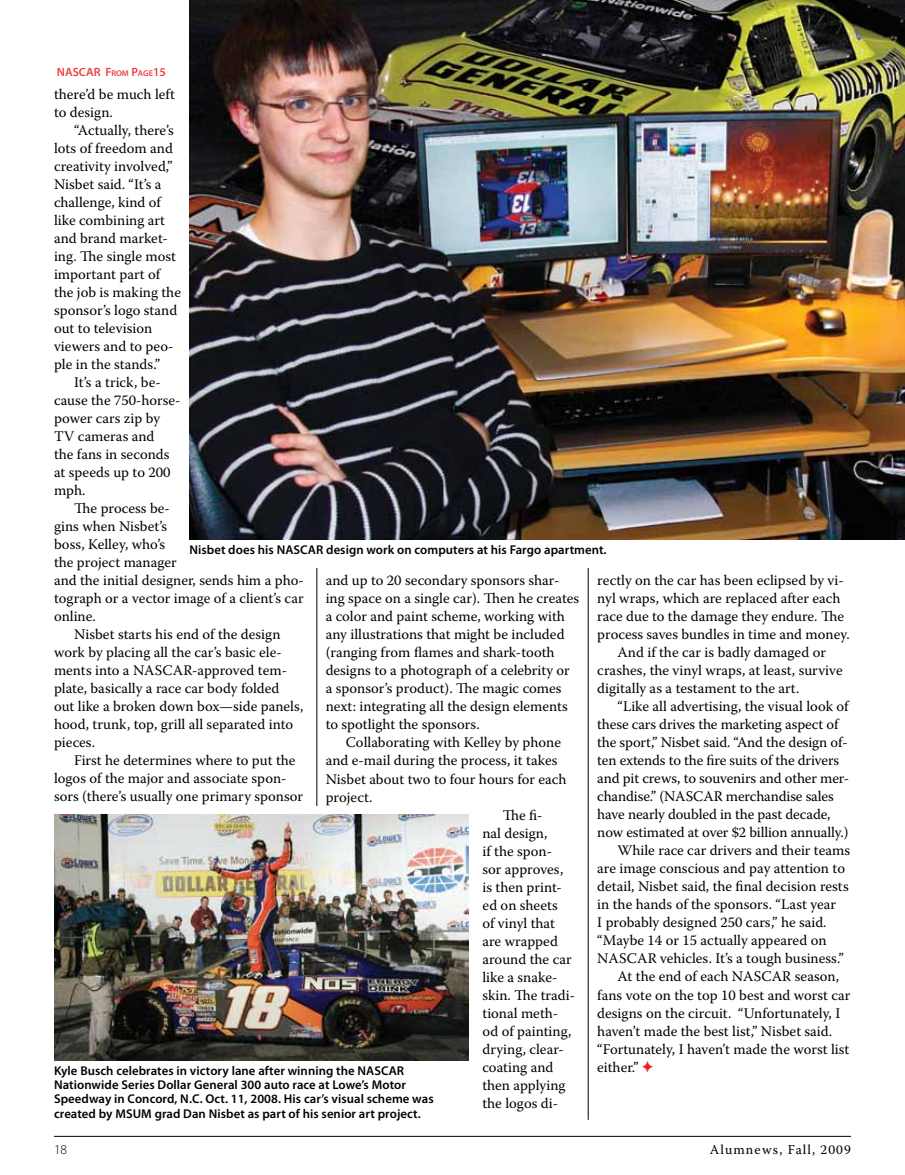
<style>
.page{position:relative;width:905px;height:1175px;background:#fff}
.page>*{position:absolute;margin:0;border:0;box-sizing:border-box;transform-origin:0 0}
.t1{font:14.7px/18px "Warnock Pro";color:#000}
.t2{font:13.5px "Warnock Pro";letter-spacing:.08em;color:#000}
.t3{font:300 13.5px "Myriad Pro";color:#000}
.t4{font:600 12.75px/14.2px "Myriad Pro";letter-spacing:.005em;color:#000}
.t5{font:600 12px "Myriad Pro";color:#ef3e42}
.s1{font-size:8.4px}
</style>
<div class="page">
<hr style="left:316px;top:76px;width:1px;height:1044px;background:#000">
<hr style="left:588px;top:75px;width:1px;height:1044px;background:#000">
<hr style="left:54px;top:1136px;width:796px;height:1px;background:#000">
<img style="left:54px;top:814px;width:415px;height:246px">
<img style="left:189px;top:0;width:715px;height:540px">
<p class="t5" style="left:57px;top:64px;width:110px">NASCAR F<span class="s1">ROM</span> P<span class="s1">AGE</span>15</p>
<p class="t1" style="left:54px;top:85px;width:122px">there’d be much left to design.</p>
<p class="t1" style="left:54px;top:121px;width:128px;text-indent:20px">“Actually, there’s lots of freedom and creativity involved,”<br>Nisbet said. “It’s a challenge, kind of like combining art and brand market&shy;ing. The single most important part of the job is making the sponsor’s logo stand out to television viewers and to peo&shy;ple in the stands.”</p>
<p class="t1" style="left:54px;top:373px;width:128px;text-indent:20px">It’s a trick, be&shy;cause the 750-horse&shy;power cars zip by<br>TV cameras and<br>the fans in seconds at speeds up to 200 mph.</p>
<p class="t1" style="left:74px;top:499px;width:97px">The process be-</p>
<p class="t1" style="left:54px;top:517px;width:115px">gins when Nisbet’s</p>
<p class="t1" style="left:54px;top:535px;width:113px">boss, Kelley, who’s</p>
<p class="t1" style="left:54px;top:553px;width:124px">the project manager</p>
<p class="t1" style="left:54px;top:571px;width:251px">and the initial designer, sends him a pho-</p>
<p class="t1" style="left:54px;top:589px;width:251px">tograph or a vector image of a client’s car</p>
<p class="t1" style="left:54px;top:607px;width:43px">online.</p>
<p class="t1" style="left:74px;top:625px;width:208px">Nisbet starts his end of the design</p>
<p class="t1" style="left:54px;top:643px;width:229px">work by placing all the car’s basic ele-</p>
<p class="t1" style="left:54px;top:661px;width:234px">ments into a NASCAR-approved tem-</p>
<p class="t1" style="left:54px;top:679px;width:227px">plate, basically a race car body folded</p>
<p class="t1" style="left:54px;top:697px;width:251px">out like a broken down box—side panels,</p>
<p class="t1" style="left:54px;top:715px;width:241px">hood, trunk, top, grill all separated into</p>
<p class="t1" style="left:54px;top:733px;width:43px">pieces.</p>
<p class="t1" style="left:74px;top:751px;width:223px">First he determines where to put the</p>
<p class="t1" style="left:54px;top:769px;width:234px">logos of the major and associate spon-</p>
<p class="t1" style="left:54px;top:787px;width:251px">sors (there’s usually one primary sponsor</p>
<p class="t4" style="left:189px;top:542px;width:419px">Nisbet does his NASCAR design work on computers at his Fargo apartment.</p>
<p class="t1" style="left:597px;top:571px;width:248px">rectly on the car has been eclipsed by vi-</p>
<p class="t1" style="left:597px;top:589px;width:244px">nyl wraps, which are replaced after each</p>
<p class="t1" style="left:597px;top:607px;width:248px">race due to the damage they endure. The</p>
<p class="t1" style="left:597px;top:625px;width:254px">process saves bundles in time and money.</p>
<p class="t1" style="left:617px;top:643px;width:210px">And if the car is badly damaged or</p>
<p class="t1" style="left:597px;top:661px;width:247px">crashes, the vinyl wraps, at least, survive</p>
<p class="t1" style="left:597px;top:679px;width:204px">digitally as a testament to the art.</p>
<p class="t1" style="left:617px;top:697px;width:232px">“Like all advertising, the visual look of</p>
<p class="t1" style="left:597px;top:715px;width:243px">these cars drives the marketing aspect of</p>
<p class="t1" style="left:597px;top:733px;width:252px">the sport,” Nisbet said. “And the design of-</p>
<p class="t1" style="left:597px;top:751px;width:243px">ten extends to the fire suits of the drivers</p>
<p class="t1" style="left:597px;top:769px;width:253px">and pit crews, to souvenirs and other mer-</p>
<p class="t1" style="left:597px;top:787px;width:238px">chandise.” (NASCAR merchandise sales</p>
<p class="t1" style="left:597px;top:805px;width:235px">have nearly doubled in the past decade,</p>
<p class="t1" style="left:597px;top:823px;width:253px">now estimated at over $2 billion annually.)</p>
<p class="t1" style="left:617px;top:841px;width:234px">While race car drivers and their teams</p>
<p class="t1" style="left:597px;top:859px;width:249px">are image conscious and pay attention to</p>
<p class="t1" style="left:597px;top:877px;width:253px">detail, Nisbet said, the final decision rests</p>
<p class="t1" style="left:597px;top:895px;width:240px">in the hands of the sponsors. “Last year</p>
<p class="t1" style="left:597px;top:913px;width:231px">I probably designed 250 cars,” he said.</p>
<p class="t1" style="left:597px;top:931px;width:231px">“Maybe 14 or 15 actually appeared on</p>
<p class="t1" style="left:597px;top:949px;width:248px">NASCAR vehicles. It’s a tough business.”</p>
<p class="t1" style="left:617px;top:967px;width:223px">At the end of each NASCAR season,</p>
<p class="t1" style="left:597px;top:985px;width:255px">fans vote on the top 10 best and worst car</p>
<p class="t1" style="left:597px;top:1003px;width:244px">designs on the circuit. “Unfortunately, I</p>
<p class="t1" style="left:597px;top:1021px;width:236px">haven’t made the best list,” Nisbet said.</p>
<p class="t1" style="left:597px;top:1039px;width:253px">“Fortunately, I haven’t made the worst list</p>
<p class="t1" style="left:325px;top:571px;width:255px">and up to 20 secondary sponsors shar&shy;ing space on a single car). Then he creates a color and paint scheme, working with any illustrations that might be included (ranging from flames and shark-tooth designs to a photograph of a celebrity or a sponsor’s product). The magic comes next: integrating all the design elements to spotlight the sponsors.</p>
<p class="t1" style="left:346px;top:733px;width:216px">Collaborating with Kelley by phone</p>
<p class="t1" style="left:325px;top:751px;width:233px">and e-mail during the process, it takes</p>
<p class="t1" style="left:325px;top:769px;width:242px">Nisbet about two to four hours for each</p>
<p class="t1" style="left:325px;top:787px;width:48px">project.</p>
<p class="t1" style="left:502px;top:805px;width:41px">The fi-</p>
<p class="t1" style="left:482px;top:823px;width:66px">nal design,</p>
<p class="t1" style="left:482px;top:841px;width:71px">if the spon-</p>
<p class="t1" style="left:482px;top:859px;width:82px">sor approves,</p>
<p class="t1" style="left:482px;top:877px;width:81px">is then print-</p>
<p class="t1" style="left:482px;top:895px;width:77px">ed on sheets</p>
<p class="t1" style="left:482px;top:913px;width:74px">of vinyl that</p>
<p class="t1" style="left:482px;top:931px;width:77px">are wrapped</p>
<p class="t1" style="left:482px;top:949px;width:91px">around the car</p>
<p class="t1" style="left:482px;top:967px;width:76px">like a snake-</p>
<p class="t1" style="left:482px;top:985px;width:94px">skin. The tradi-</p>
<p class="t1" style="left:482px;top:1003px;width:77px">tional meth-</p>
<p class="t1" style="left:482px;top:1021px;width:90px">od of painting,</p>
<p class="t1" style="left:482px;top:1039px;width:83px">drying, clear-</p>
<p class="t1" style="left:482px;top:1057px;width:72px">coating and</p>
<p class="t1" style="left:482px;top:1075px;width:85px">then applying</p>
<p class="t1" style="left:482px;top:1093px;width:77px">the logos di-</p>
<p class="t4" style="left:54px;top:1063px;width:352px">Kyle Busch celebrates in victory lane after winning the NASCAR</p>
<p class="t1" style="left:597px;top:1057px;width:43px">either.”</p>
<p class="t4" style="left:54px;top:1077px;width:381px">Nationwide Series Dollar General 300 auto race at Lowe’s Motor<br>Speedway in Concord, N.C. Oct. 11, 2008. His car’s visual scheme was created by MSUM grad Dan Nisbet as part of his senior art project.</p>
<p class="t3" style="left:54px;top:1141px;width:15px">18</p>
<p class="t2" style="left:709px;top:1141px;width:143px">Alumnews, Fall, 2009</p>
</div>
